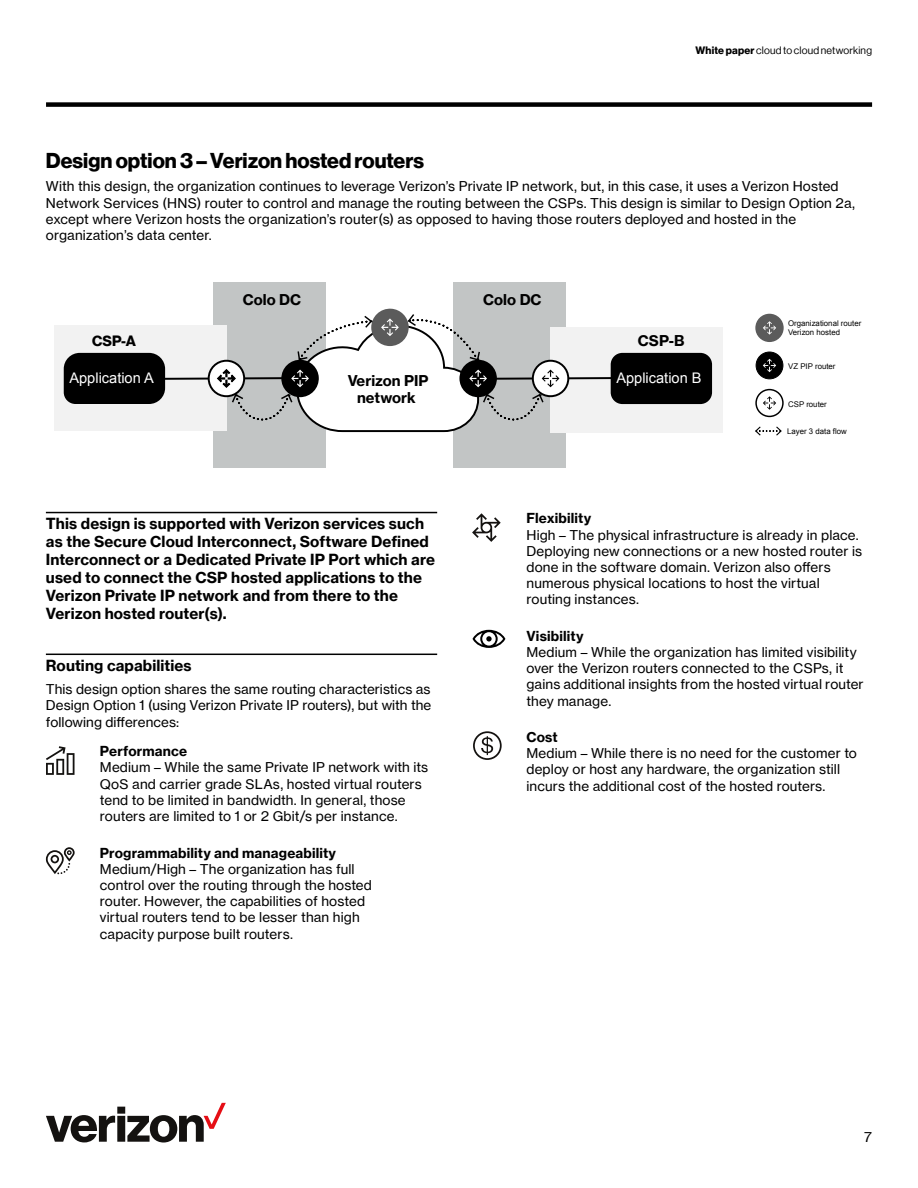
<style>
.page{position:relative;width:918px;height:1188px;background:#fff}
.page>*{position:absolute;margin:0;border:0;box-sizing:border-box;transform-origin:0 0}
.t1{font:700 21px "Verizon NHGDS";color:#000}
.t2{font:700 15px/18px "Verizon NHGTX";letter-spacing:.01em;color:#000}
.t3{font:700 14.55px/16.4px "Verizon NHGTX";color:#000;text-align:center}
.t4{font:14.55px "Arial";color:#fff}
.t5{font:700 14.55px "Verizon NHGDS";color:#000}
.t6{font:13.5px/16.2px "Verizon NHGTX";letter-spacing:.01em;color:#000}
.t7{font:700 13.5px "Verizon NHGTX";letter-spacing:.015em;color:#000}
.t8{font:10.5px "Verizon NHGDS";letter-spacing:.02em;color:#000}
.t9{font:7.8px/9.4px "Arial";color:#000}
.s1{font-weight:700}
</style>
<div class="page">
<svg style="left:46px;top:1103px;width:180px;height:40px"></svg>
<hr style="left:46px;top:512px;width:391px;height:1px;background:#000">
<hr style="left:46px;top:654px;width:391px;height:1px;background:#000">
<div style="left:213px;top:282px;width:113px;height:186px;background:#c2c5c5"></div>
<div style="left:453px;top:282px;width:113px;height:186px;background:#c2c5c5"></div>
<div style="left:54px;top:326px;width:173px;height:105px;background:#f2f2f2"></div>
<div style="left:551px;top:327px;width:172px;height:106px;background:#f2f2f2"></div>
<div style="left:611px;top:353px;width:101px;height:51px;background:#000;border-radius:12px"></div>
<div style="left:756px;top:352px;width:27px;height:27px;background:#000;border-radius:50%"></div>
<div style="left:756px;top:352px;width:27px;height:27px;border:1px solid #000;border-radius:50%"></div>
<svg style="left:763px;top:359px;width:13px;height:13px"></svg>
<div style="left:756px;top:314px;width:27px;height:27px;background:#5b5b5b;border-radius:50%"></div>
<div style="left:755px;top:314px;width:29px;height:28px;border:1px solid #5b5b5b;border-radius:50%"></div>
<svg style="left:763px;top:321px;width:13px;height:14px"></svg>
<svg style="left:755px;top:427px;width:27px;height:9px"></svg>
<svg style="left:64px;top:308px;width:551px;height:125px"></svg>
<svg style="left:756px;top:390px;width:27px;height:26px"></svg>
<div style="left:755px;top:389px;width:29px;height:28px;border:1px solid #000;border-radius:50%"></div>
<svg style="left:763px;top:396px;width:13px;height:14px"></svg>
<svg style="left:46px;top:847px;width:29px;height:27px"></svg>
<svg style="left:472px;top:513px;width:29px;height:29px"></svg>
<svg style="left:473px;top:630px;width:32px;height:18px"></svg>
<svg style="left:473px;top:731px;width:29px;height:29px"></svg>
<svg style="left:46px;top:746px;width:29px;height:29px"></svg>
<div style="left:46px;top:102px;width:826px;height:5px;background:#000"></div>
<p class="t8" style="left:696px;top:44px;width:178px"><span class="s1">White paper</span> cloud to cloud networking</p>
<h1 class="t1" style="left:46px;top:149px;width:380px">Design option 3 – Verizon hosted routers</h1>
<p class="t6" style="left:46px;top:178px;width:811px">With this design, the organization continues to leverage Verizon’s Private IP network, but, in this case, it uses a Verizon Hosted Network Services (HNS) router to control and manage the routing between the CSPs. This design is similar to Design Option 2a, except where Verizon hosts the organization’s router(s) as opposed to having those routers deployed and hosted in the organization’s data center.</p>
<p class="t3" style="left:243px;top:291px;width:60px">Colo DC</p>
<p class="t3" style="left:483px;top:291px;width:60px">Colo DC</p>
<p class="t5" style="left:92px;top:332px;width:45px">CSP-A</p>
<p class="t3" style="left:638px;top:332px;width:48px">CSP-B</p>
<p class="t4" style="left:69px;top:369px;width:86px">Application A</p>
<p class="t4" style="left:616px;top:369px;width:87px">Application B</p>
<p class="t3" style="left:348px;top:373px;width:82px">Verizon PIP network</p>
<p class="t9" style="left:788px;top:318px;width:75px">Organizational router<br>Verizon hosted</p>
<p class="t9" style="left:788px;top:362px;width:49px">VZ PIP router</p>
<p class="t9" style="left:788px;top:400px;width:40px">CSP router</p>
<p class="t9" style="left:787px;top:427px;width:61px">Layer 3 data flow</p>
<p class="t2" style="left:46px;top:515px;width:391px">This design is supported with Verizon services such as the Secure Cloud Interconnect, Software Defined Interconnect or a Dedicated Private IP Port which are used to connect the CSP hosted applications to the Verizon Private IP network and from there to the Verizon hosted router(s).</p>
<p class="t2" style="left:46px;top:656px;width:147px">Routing capabilities</p>
<p class="t6" style="left:46px;top:681px;width:387px;text-align:justify">This design option shares the same routing characteristics as Design Option 1 (using Verizon Private IP routers), but with the following differences:</p>
<p class="t7" style="left:100px;top:743px;width:89px">Performance</p>
<p class="t6" style="left:100px;top:759px;width:330px">Medium – While the same Private IP network with its QoS and carrier grade SLAs, hosted virtual routers tend to be limited in bandwidth. In general, those routers are limited to 1 or 2 Gbit/s per instance.</p>
<p class="t7" style="left:100px;top:844px;width:238px">Programmability and manageability</p>
<p class="t6" style="left:100px;top:860px;width:274px">Medium/High – The organization has full control over the routing through the hosted router. However, the capabilities of hosted virtual routers tend to be lesser than high capacity purpose built routers.</p>
<p class="t7" style="left:526px;top:510px;width:66px">Flexibility</p>
<p class="t6" style="left:526px;top:526px;width:337px">High – The physical infrastructure is already in place.<br>Deploying new connections or a new hosted router is done in the software domain. Verizon also offers numerous physical locations to host the virtual routing instances.</p>
<p class="t7" style="left:526px;top:627px;width:59px">Visibility</p>
<p class="t6" style="left:526px;top:644px;width:339px">Medium – While the organization has limited visibility over the Verizon routers connected to the CSPs, it gains additional insights from the hosted virtual router they manage.</p>
<p class="t7" style="left:526px;top:729px;width:33px">Cost</p>
<p class="t6" style="left:526px;top:745px;width:332px">Medium – While there is no need for the customer to deploy or host any hardware, the organization still incurs the additional cost of the hosted routers.</p>
<p class="t6" style="left:864px;top:1129px;width:9px">7</p>
</div>
